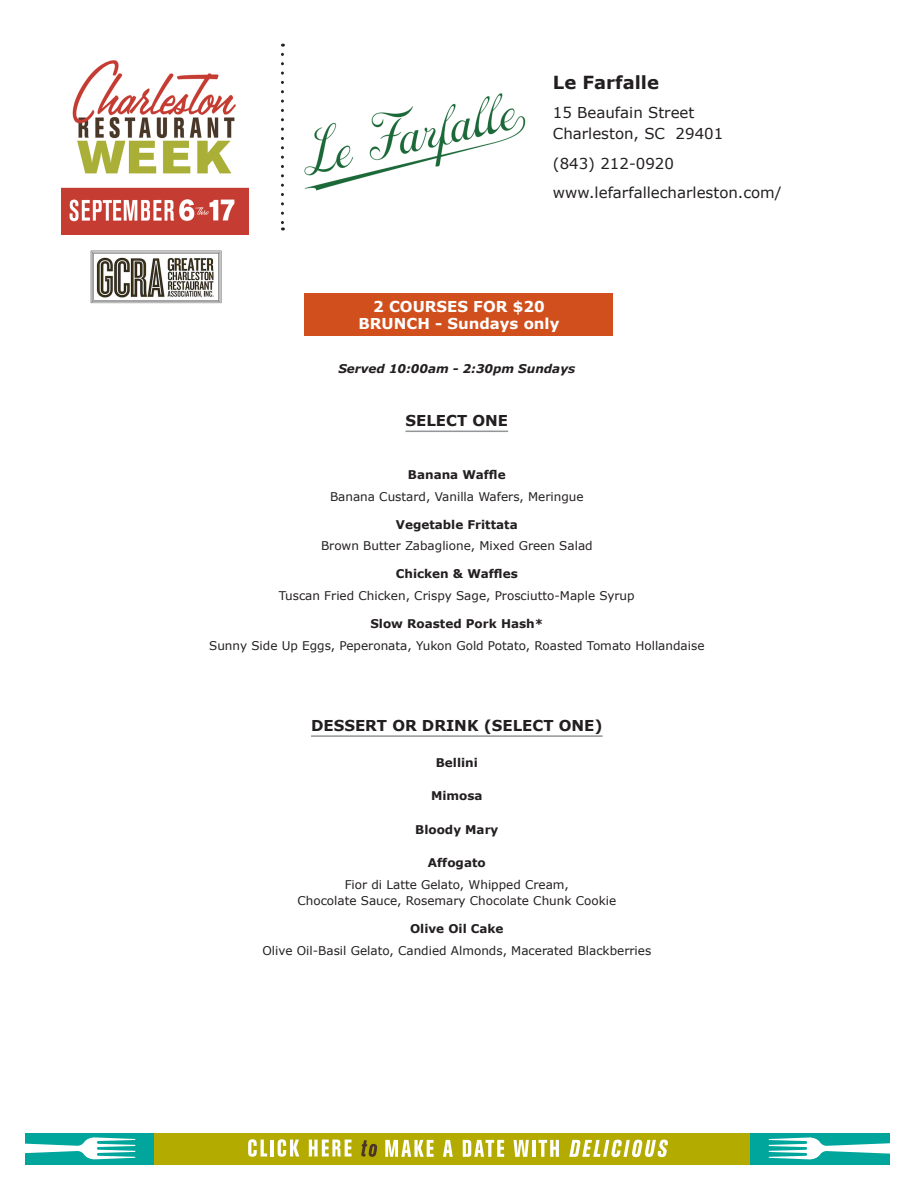
<style>
.page{position:relative;width:918px;height:1188px;background:#fff}
.page>*{position:absolute;margin:0;border:0;box-sizing:border-box;transform-origin:0 0}
.restaurant_name{font:700 18px "Verdana";color:#231f20}
.phone_url{font:15px "Verdana";color:#231f20}
.Address{font:15px "Verdana";color:#231f20}
.category{font:700 15px "Verdana";color:#231f20}
.description{font:700 15px "Verdana";color:#fff}
.description-2{font:12px "Verdana";color:#231f20}
.menu_item{font:700 12px "Verdana";color:#231f20}
.menu_item-2{font:italic 700 12px "Verdana";color:#231f20}
</style>
<div class="page">
<img style="left:304px;top:93px;width:222px;height:98px">
<svg style="left:281px;top:54px;width:3px;height:176px"></svg>
<hr style="left:406px;top:431px;width:102px;height:1px;background:#939598">
<hr style="left:311px;top:735px;width:292px;height:2px;background:#939598">
<div style="left:305px;top:294px;width:308px;height:42px;background:#d14f1c"></div>
<div style="left:26px;top:1133px;width:864px;height:31px;background:#00a69c"></div>
<svg style="left:25px;top:1137px;width:110px;height:23px"></svg>
<svg style="left:769px;top:1137px;width:121px;height:23px"></svg>
<div style="left:154px;top:1133px;width:596px;height:31px;background:#b3ab00"></div>
<svg style="left:385px;top:1140px;width:49px;height:17px"></svg>
<svg style="left:443px;top:1140px;width:10px;height:17px"></svg>
<svg style="left:463px;top:1140px;width:41px;height:17px"></svg>
<svg style="left:514px;top:1140px;width:15px;height:17px"></svg>
<hr style="left:532px;top:1140px;width:3px;height:17px;background:#fff">
<svg style="left:539px;top:1140px;width:20px;height:17px"></svg>
<svg style="left:569px;top:1140px;width:99px;height:17px"></svg>
<svg style="left:248px;top:1139px;width:19px;height:18px"></svg>
<hr style="left:270px;top:1140px;width:4px;height:16px;background:#fff">
<svg style="left:278px;top:1139px;width:21px;height:18px"></svg>
<svg style="left:309px;top:1140px;width:43px;height:16px"></svg>
<svg style="left:361px;top:1140px;width:16px;height:17px"></svg>
<img style="left:90px;top:250px;width:132px;height:54px">
<img style="left:62px;top:60px;width:187px;height:175px">
<p class="restaurant_name" style="left:553px;top:71px;width:108px">Le Farfalle</p>
<p class="Address" style="left:553px;top:103px;width:143px">15 Beaufain Street</p>
<p class="Address" style="left:553px;top:124px;width:172px">Charleston, SC 29401</p>
<p class="phone_url" style="left:553px;top:154px;width:123px">(843) 212-0920</p>
<p class="phone_url" style="left:553px;top:183px;width:230px">www.lefarfallecharleston.com/</p>
<p class="description" style="left:373px;top:297px;width:173px">2 COURSES FOR $20</p>
<p class="description" style="left:358px;top:314px;width:203px">BRUNCH - Sundays only</p>
<p class="menu_item-2" style="left:338px;top:361px;width:238px">Served 10:00am - 2:30pm Sundays</p>
<p class="category" style="left:406px;top:411px;width:104px">SELECT ONE</p>
<p class="menu_item" style="left:408px;top:467px;width:99px">Banana Waffle</p>
<p class="description-2" style="left:330px;top:489px;width:255px">Banana Custard, Vanilla Wafers, Meringue</p>
<p class="menu_item" style="left:396px;top:516px;width:123px">Vegetable Frittata</p>
<p class="description-2" style="left:321px;top:538px;width:273px">Brown Butter Zabaglione, Mixed Green Salad</p>
<p class="menu_item" style="left:396px;top:566px;width:123px">Chicken &amp; Waffles</p>
<p class="description-2" style="left:279px;top:588px;width:357px">Tuscan Fried Chicken, Crispy Sage, Prosciutto-Maple Syrup</p>
<p class="menu_item" style="left:370px;top:616px;width:174px">Slow Roasted Pork Hash*</p>
<p class="description-2" style="left:209px;top:638px;width:497px">Sunny Side Up Eggs, Peperonata, Yukon Gold Potato, Roasted Tomato Hollandaise</p>
<p class="category" style="left:311px;top:716px;width:293px">DESSERT OR DRINK (SELECT ONE)</p>
<p class="menu_item" style="left:436px;top:755px;width:44px">Bellini</p>
<p class="menu_item" style="left:431px;top:788px;width:53px">Mimosa</p>
<p class="menu_item" style="left:415px;top:821px;width:85px">Bloody Mary</p>
<p class="menu_item" style="left:428px;top:855px;width:59px">Affogato</p>
<p class="description-2" style="left:345px;top:877px;width:226px">Fior di Latte Gelato, Whipped Cream,</p>
<p class="description-2" style="left:297px;top:893px;width:320px">Chocolate Sauce, Rosemary Chocolate Chunk Cookie</p>
<p class="menu_item" style="left:410px;top:921px;width:95px">Olive Oil Cake</p>
<p class="description-2" style="left:262px;top:943px;width:390px">Olive Oil-Basil Gelato, Candied Almonds, Macerated Blackberries</p>
</div>
